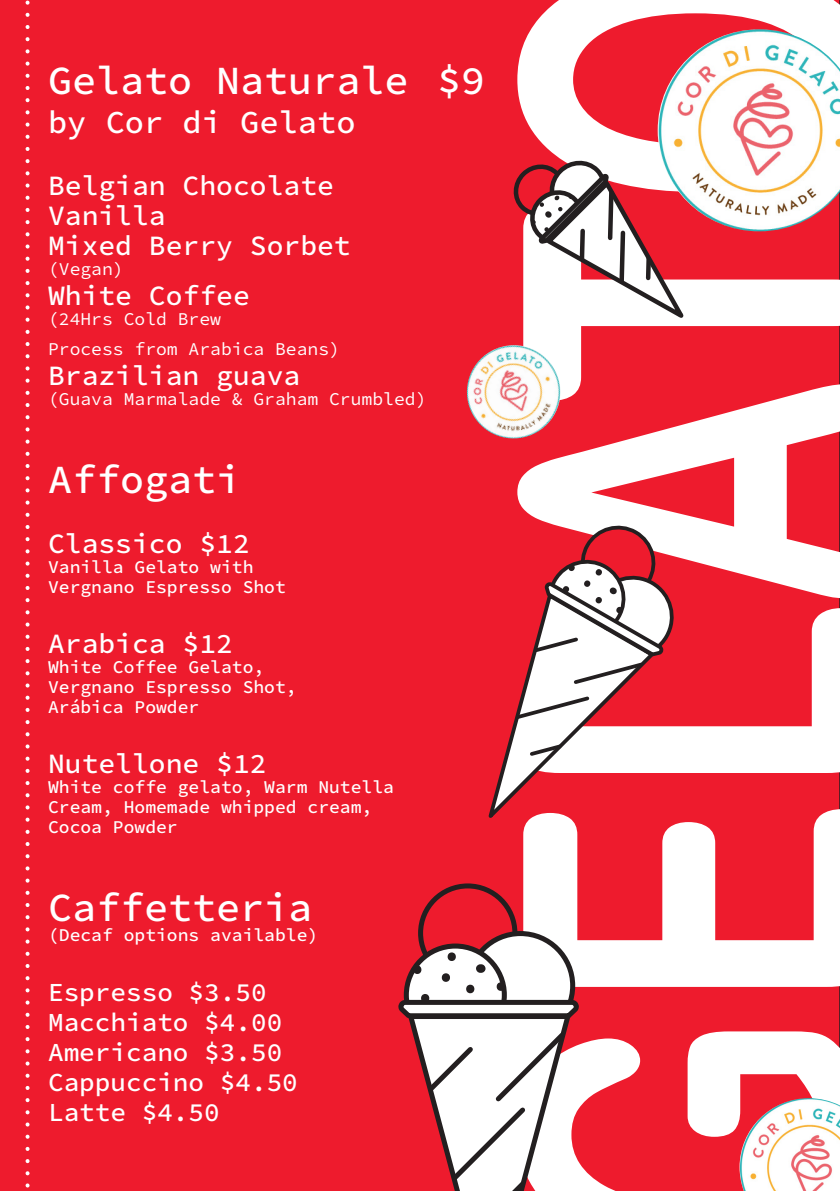
<style>
.page{position:relative;width:840px;height:1191px;background:#fff}
.page>*{position:absolute;margin:0;border:0;box-sizing:border-box;transform-origin:0 0}
.t1{font:483px "Arial Rounded MT Bold";letter-spacing:-.015em;color:#fff;scale:.67 1}
.t2{font:500 40px "Source Code Pro";color:#fff}
.t3{font:500 32px "Source Code Pro";color:#fff}
.t4{font:500 28px "Source Code Pro";color:#fff}
.t5{font:500 26px "Source Code Pro";color:#fff}
.t6{font:500 18px "Source Code Pro";color:#fff}
.t7{font:18px "Source Code Pro";color:#fff}
</style>
<div class="page">
<div style="left:0;top:0;width:839px;height:1191px;background:#ee1b2d"></div>
<svg style="left:420px;top:886px;width:94px;height:94px;fill:#ee1b2d"></svg>
<div style="left:418px;top:883px;width:99px;height:99px;border:5px solid #231f20;border-radius:50%"></div>
<svg style="left:468px;top:933px;width:104px;height:105px"></svg>
<svg style="left:392px;top:952px;width:188px;height:239px"></svg>
<div style="left:483px;top:590px;width:173px;height:238px;background:#ee1b2d"></div>
<svg style="left:491px;top:522px;width:186px;height:292px"></svg>
<svg style="left:507px;top:154px;width:185px;height:173px"></svg>
<img style="left:657px;top:29px;width:182px;height:202px">
<img style="left:739px;top:1098px;width:100px;height:93px">
<img style="left:460px;top:345px;width:107px;height:100px">
<svg style="left:26px;top:0;width:4px;height:1191px"></svg>
<p class="t2" style="left:48px;top:52px;width:438px">Gelato Naturale $9</p>
<p class="t3" style="left:48px;top:99px;width:309px">by Cor di Gelato</p>
<p class="t4" style="left:48px;top:165px;width:287px">Belgian Chocolate</p>
<p class="t4" style="left:48px;top:195px;width:119px">Vanilla</p>
<p class="t4" style="left:48px;top:225px;width:304px">Mixed Berry Sorbet</p>
<p class="t7" style="left:48px;top:256px;width:77px">(Vegan)</p>
<p class="t4" style="left:48px;top:275px;width:203px">White Coffee</p>
<p class="t7" style="left:48px;top:306px;width:174px">(24Hrs Cold Brew</p>
<p class="t7" style="left:48px;top:336px;width:293px">Process from Arabica Beans)</p>
<p class="t4" style="left:48px;top:355px;width:253px">Brazilian guava</p>
<p class="t7" style="left:48px;top:386px;width:380px">(Guava Marmalade &amp; Graham Crumbled)</p>
<p class="t2" style="left:48px;top:450px;width:193px">Affogati</p>
<p class="t4" style="left:48px;top:523px;width:203px">Classico $12</p>
<p class="t6" style="left:48px;top:554px;width:207px">Vanilla Gelato with</p>
<p class="t6" style="left:48px;top:574px;width:239px">Vergnano Espresso Shot</p>
<p class="t4" style="left:48px;top:623px;width:186px">Arabica $12</p>
<p class="t6" style="left:48px;top:654px;width:218px">White Coffee Gelato,</p>
<p class="t6" style="left:48px;top:674px;width:250px">Vergnano Espresso Shot,</p>
<p class="t6" style="left:48px;top:694px;width:153px">Arábica Powder</p>
<p class="t4" style="left:48px;top:743px;width:220px">Nutellone $12</p>
<p class="t6" style="left:48px;top:774px;width:347px">White coffe gelato, Warm Nutella</p>
<p class="t6" style="left:48px;top:794px;width:326px">Cream, Homemade whipped cream,</p>
<p class="t6" style="left:48px;top:814px;width:131px">Cocoa Powder</p>
<p class="t2" style="left:48px;top:878px;width:265px">Caffetteria</p>
<p class="t6" style="left:48px;top:922px;width:272px">(Decaf options available)</p>
<p class="t5" style="left:48px;top:973px;width:220px">Espresso $3.50</p>
<p class="t5" style="left:48px;top:1003px;width:235px">Macchiato $4.00</p>
<p class="t5" style="left:48px;top:1033px;width:235px">Americano $3.50</p>
<p class="t5" style="left:48px;top:1063px;width:251px">Cappuccino $4.50</p>
<p class="t5" style="left:48px;top:1093px;width:173px">Latte $4.50</p>
<p class="t1" style="left:412px;top:1267px;width:1965px;rotate:-90deg">GELATO</p>
</div>
